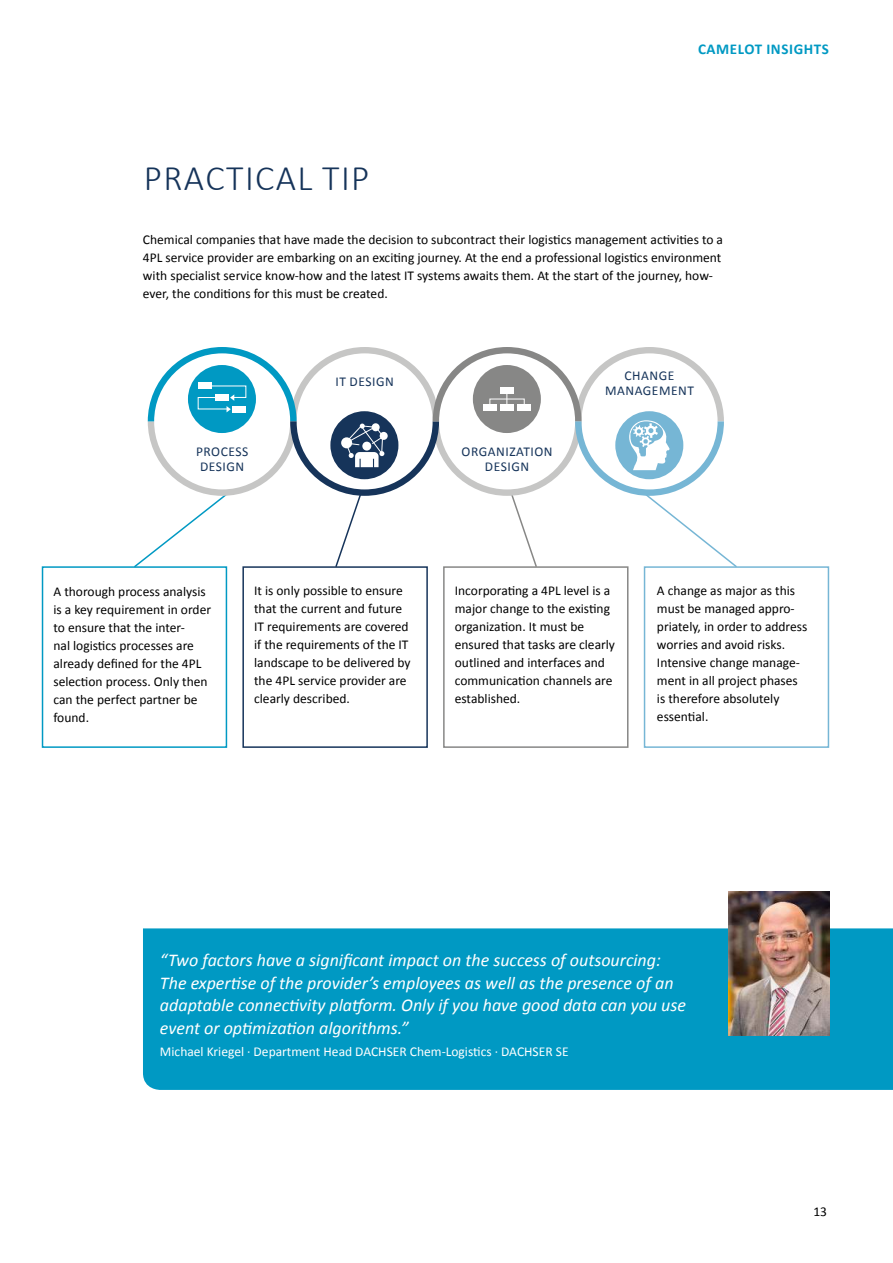
<style>
.page{position:relative;width:893px;height:1263px;background:#fff}
.page>*{position:absolute;margin:0;border:0;box-sizing:border-box;transform-origin:0 0}
.t1{font:300 36px "Calibri";letter-spacing:.04em;color:#16345a}
.t2{font:italic 18px/22.5px "Calibri";color:#fff}
.t3{font:700 15px "Calibri";letter-spacing:.04em;color:#0099c3}
.t4{font:13.5px/18px "Calibri";color:#000}
.t5{font:13.5px "Calibri";color:#fff}
.t6{font:13.5px/15px "Calibri";letter-spacing:.04em;color:#16345a;text-align:center}
</style>
<div class="page">
<div style="left:143px;top:928px;width:750px;height:162px;background:#0099c3"></div>
<img style="left:729px;top:892px;width:100px;height:144px">
<svg style="left:134px;top:347px;width:603px;height:222px"></svg>
<div style="left:42px;top:566px;width:185px;height:182px;border:2px solid #0099c3"></div>
<div style="left:242px;top:566px;width:186px;height:182px;border:2px solid #16345a"></div>
<div style="left:443px;top:566px;width:185px;height:182px;border:2px solid #878786"></div>
<div style="left:644px;top:566px;width:185px;height:182px;border:2px solid #76b6d5"></div>
<h1 class="t1" style="left:144px;top:165px;width:227px">PRACTICAL TIP</h1>
<p class="t3" style="left:698px;top:38px;width:132px">CAMELOT INSIGHTS</p>
<p class="t4" style="left:143px;top:230px;width:582px">Chemical companies that have made the decision to subcontract their logistics management activities to a 4PL service provider are embarking on an exciting journey. At the end a professional logistics environment with specialist service know-how and the latest IT systems awaits them. At the start of the journey, how&shy;ever, the conditions for this must be created.</p>
<p class="t6" style="left:196px;top:443px;width:54px;text-align:left">PROCESS<br>DESIGN</p>
<p class="t6" style="left:335px;top:373px;width:60px">IT DESIGN</p>
<p class="t6" style="left:462px;top:444px;width:93px">ORGANIZATION<br>DESIGN</p>
<p class="t6" style="left:605px;top:369px;width:91px">CHANGE<br>MANAGEMENT</p>
<p class="t4" style="left:53px;top:582px;width:159px">A thorough process analysis is a key requirement in order to ensure that the inter-<br>nal logistics processes are already defined for the 4PL selection process. Only then can the perfect partner be found.</p>
<p class="t4" style="left:254px;top:581px;width:158px">It is only possible to ensure that the current and future<br>IT requirements are covered if the requirements of the IT landscape to be delivered by the 4PL service provider are clearly described.</p>
<p class="t4" style="left:455px;top:581px;width:162px">Incorporating a 4PL level is a major change to the existing organization. It must be ensured that tasks are clearly outlined and interfaces and communication channels are established.</p>
<p class="t4" style="left:657px;top:581px;width:152px">A change as major as this must be managed appro&shy;priately, in order to address worries and avoid risks.<br>Intensive change manage&shy;ment in all project phases is therefore absolutely essential.</p>
<p class="t2" style="left:160px;top:948px;width:528px">“Two factors have a significant impact on the success of outsourcing:<br>The expertise of the provider’s employees as well as the presence of an adaptable connectivity platform. Only if you have good data can you use event or optimization algorithms.”</p>
<p class="t5" style="left:160px;top:1043px;width:410px">Michael Kriegel · Department Head DACHSER Chem-Logistics · DACHSER SE</p>
<p class="t4" style="left:813px;top:1203px;width:15px">13</p>
</div>
